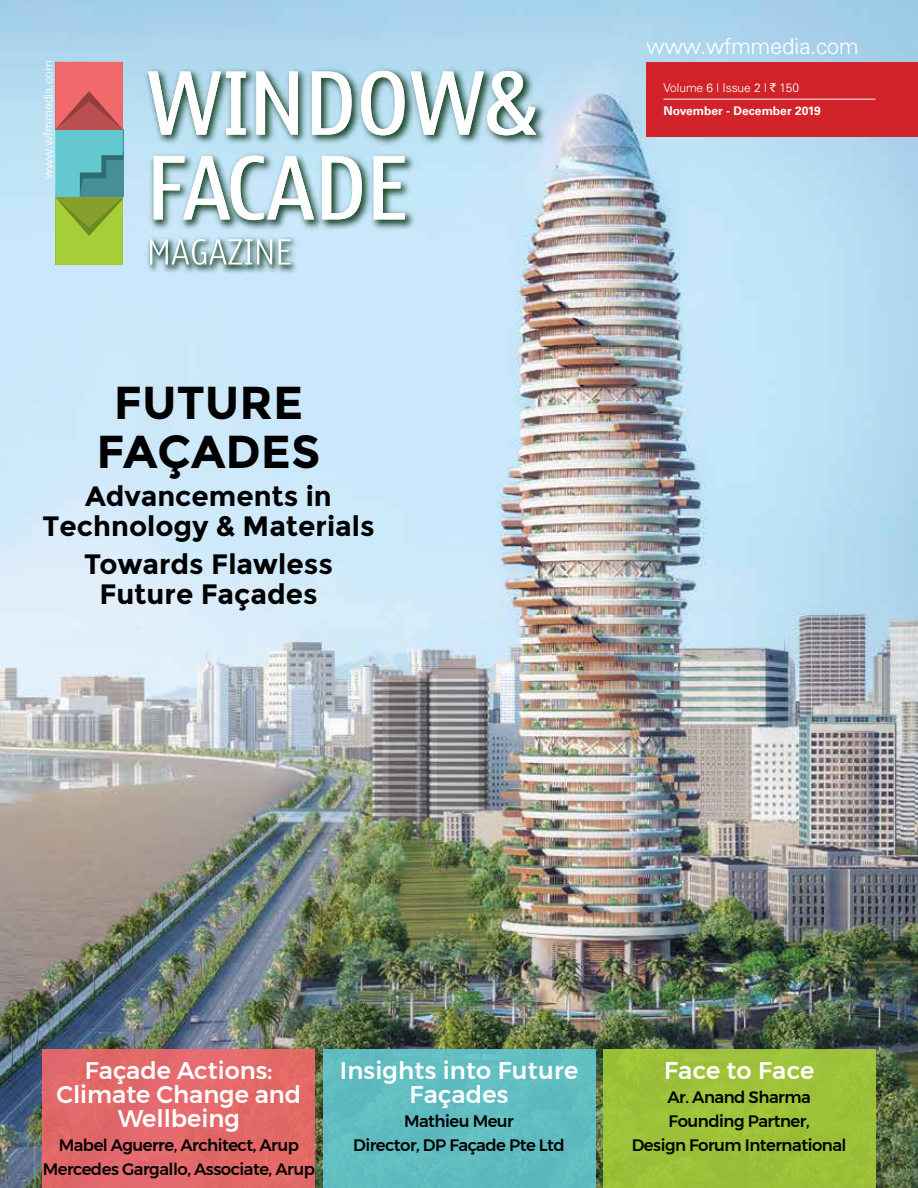
<style>
.page{position:relative;width:918px;height:1188px;background:#fff}
.page>*{position:absolute;margin:0;border:0;box-sizing:border-box;transform-origin:0 0}
.t1{font:700 46.2px/49.5px "Montserrat";color:#000;text-align:center}
.t2{font:700 28.05px/30px "Montserrat";color:#000;text-align:center}
.t3{font:500 24px/24px "Montserrat";color:#fff;text-align:center}
.t4{font:300 21.9px "Univers";color:#fff}
.t5{font:500 16.5px/24px "Montserrat";letter-spacing:-.03em;color:#000;text-align:center}
.t6{font:300 12.3px "Univers";color:#fff}
.t7{font:700 12px "Univers LT Std";color:#fff}
.t8{font:300 12px "Univers";color:#fff}
.s1{font-family:"Rupee Foradian";font-weight:400}
</style>
<div class="page">
<img style="left:0;top:0;width:918px;height:1188px">
<img style="left:144px;top:235px;width:158px;height:42px">
<svg style="left:279px;top:239px;width:11px;height:26px"></svg>
<svg style="left:55px;top:62px;width:69px;height:203px;background:#9b9b70"></svg>
<img style="left:141px;top:64px;width:409px;height:171px">
<svg style="left:148px;top:72px;width:98px;height:63px"></svg>
<svg style="left:256px;top:72px;width:42px;height:63px"></svg>
<svg style="left:312px;top:72px;width:40px;height:63px"></svg>
<svg style="left:361px;top:71px;width:44px;height:64px"></svg>
<svg style="left:411px;top:71px;width:125px;height:64px"></svg>
<svg style="left:154px;top:156px;width:160px;height:64px"></svg>
<svg style="left:322px;top:156px;width:40px;height:63px"></svg>
<svg style="left:374px;top:156px;width:31px;height:63px"></svg>
<svg style="left:150px;top:239px;width:122px;height:26px"></svg>
<div style="left:647px;top:62px;width:271px;height:74px;background:#d2232a"></div>
<hr style="left:663px;top:99px;width:212px;height:1px;background:#fff">
<div style="left:323px;top:1049px;width:272px;height:139px;background:#60bcc0"></div>
<div style="left:43px;top:1049px;width:272px;height:139px;background:#e36969"></div>
<div style="left:603px;top:1049px;width:272px;height:139px;background:#9cc238"></div>
<p class="t6" style="left:41px;top:179px;width:120px;rotate:-90deg">www.wfmmedia.com</p>
<h1 class="t1" style="left:97px;top:378px;width:226px">FUTURE<br>FAÇADES</h1>
<h2 class="t2" style="left:43px;top:482px;width:334px">Advancements in<br>Technology &amp; Materials</h2>
<h2 class="t2" style="left:84px;top:550px;width:250px">Towards Flawless<br>Future Façades</h2>
<h3 class="t4" style="left:647px;top:33px;width:214px">www.wfmmedia.com</h3>
<p class="t8" style="left:663px;top:80px;width:137px">Volume 6 | Issue 2 | <span class="s1">`</span> 150</p>
<p class="t7" style="left:663px;top:104px;width:159px">November - December 2019</p>
<h3 class="t3" style="left:56px;top:1058px;width:247px">Façade Actions:<br>Climate Change and<br>Wellbeing</h3>
<p class="t5" style="left:43px;top:1133px;width:274px">Mabel Aguerre, Architect, Arup<br>Mercedes Gargallo, Associate, Arup</p>
<h3 class="t3" style="left:340px;top:1058px;width:240px">Insights into Future<br>Façades</h3>
<p class="t5" style="left:353px;top:1109px;width:213px">Mathieu Meur<br>Director, DP Façade Pte Ltd</p>
<h3 class="t3" style="left:664px;top:1058px;width:152px">Face to Face</h3>
<p class="t5" style="left:632px;top:1085px;width:216px">Ar. Anand Sharma<br>Founding Partner,<br>Design Forum International</p>
</div>
